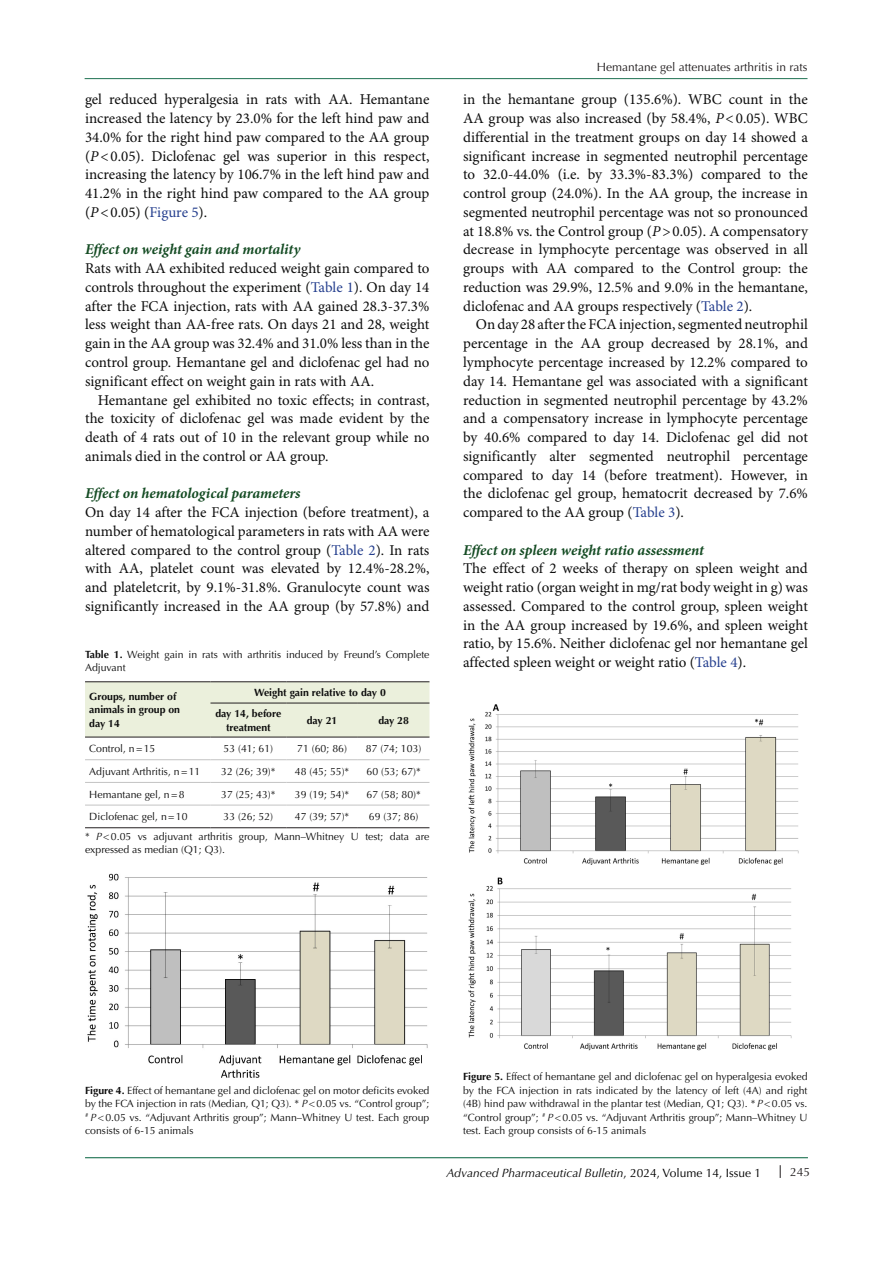
<style>
.page{position:relative;width:893px;height:1263px;background:#fff}
.page>*{position:absolute;margin:0;border:0;box-sizing:border-box;transform-origin:0 0}
.t1{font:15px/18.8px "Minion Pro";color:#0d0d0d;text-align:justify}
.t2{font:italic 700 15px "Minion Pro";letter-spacing:-.005em;color:#144b23}
.t3{font:italic 12px "Optima LT Std";color:#000}
.t4{font:12px "Optima LT Std";color:#231f20}
.t5{font:10.5px/13.5px "Optima LT Std";color:#0d0d0d;text-align:justify}
.t6{font:700 10.5px/13.5px "Optima LT Std";color:#0d0d0d}
.s1{font-style:italic}
.s2{color:#0b0c0b}
.s3{color:#253f8e}
.s4{font-weight:700}
.s5{font-style:normal}
</style>
<div class="page">
<svg style="left:780px;top:1165px;width:1px;height:13px"></svg>
<hr style="left:85px;top:1157px;width:723px;height:1px;background:#1e7252">
<hr style="left:85px;top:78px;width:722px;height:1px;background:#1e7252">
<div style="left:85px;top:682px;width:344px;height:55px;background:#ebf0dc"></div>
<hr style="left:85px;top:681px;width:125px;height:1px;background:#231f20">
<hr style="left:210px;top:681px;width:76px;height:1px;background:#231f20">
<hr style="left:286px;top:681px;width:72px;height:1px;background:#231f20">
<hr style="left:358px;top:681px;width:71px;height:1px;background:#231f20">
<hr style="left:210px;top:703px;width:76px;height:1px;background:#231f20">
<hr style="left:286px;top:703px;width:72px;height:1px;background:#231f20">
<hr style="left:358px;top:703px;width:71px;height:1px;background:#231f20">
<hr style="left:85px;top:737px;width:125px;height:1px;background:#231f20">
<hr style="left:210px;top:737px;width:76px;height:1px;background:#231f20">
<hr style="left:286px;top:737px;width:72px;height:1px;background:#231f20">
<hr style="left:358px;top:737px;width:71px;height:1px;background:#231f20">
<hr style="left:85px;top:827px;width:125px;height:1px;background:#231f20">
<hr style="left:210px;top:827px;width:76px;height:1px;background:#231f20">
<hr style="left:286px;top:827px;width:72px;height:1px;background:#231f20">
<hr style="left:358px;top:827px;width:71px;height:1px;background:#231f20">
<hr style="left:85px;top:759px;width:125px;height:1px;background:#c3c3c3">
<hr style="left:210px;top:759px;width:76px;height:1px;background:#c3c3c3">
<hr style="left:286px;top:759px;width:72px;height:1px;background:#c3c3c3">
<hr style="left:358px;top:759px;width:71px;height:1px;background:#c3c3c3">
<hr style="left:85px;top:782px;width:125px;height:1px;background:#c3c3c3">
<hr style="left:210px;top:782px;width:76px;height:1px;background:#c3c3c3">
<hr style="left:286px;top:782px;width:72px;height:1px;background:#c3c3c3">
<hr style="left:358px;top:782px;width:71px;height:1px;background:#c3c3c3">
<hr style="left:85px;top:805px;width:125px;height:1px;background:#c3c3c3">
<hr style="left:210px;top:805px;width:76px;height:1px;background:#c3c3c3">
<hr style="left:286px;top:805px;width:72px;height:1px;background:#c3c3c3">
<hr style="left:358px;top:805px;width:71px;height:1px;background:#c3c3c3">
<img style="left:87px;top:873px;width:341px;height:204px">
<img style="left:468px;top:704px;width:331px;height:347px">
<p class="t1" style="left:85px;top:91px;width:346px">gel reduced hyperalgesia in rats with AA. Hemantane increased the latency by 23.0% for the left hind paw and 34.0% for the right hind paw compared to the AA group (<span class="s1">P</span>&lt;0.05). Diclofenac gel was superior in this respect, increasing the latency by 106.7% in the left hind paw and 41.2% in the right hind paw compared to the AA group (<span class="s1">P</span>&lt;0.<span class="s2">05) (</span><span class="s3">Figure 5</span><span class="s2">).</span></p>
<p class="t2" style="left:85px;top:239px;width:217px">Effect on weight gain and mortality</p>
<p class="t1" style="left:85px;top:260px;width:346px">Rats with AA exhibited reduced weight gain compared to controls throughout the experim<span class="s2">ent (</span><span class="s3">Table 1</span><span class="s2">). On</span> day 14 after the FCA injection, rats with AA gained 28.3-37.3% less weight than AA-free rats. On days 21 and 28, weight gain in the AA group was 32.4% and 31.0% less than in the control group. Hemantane gel and diclofenac gel had no significant effect on weight gain in rats with AA.</p>
<p class="t1" style="left:85px;top:391px;width:346px;text-indent:13px">Hemantane gel exhibited no toxic effects; in contrast, the toxicity of diclofenac gel was made evident by the death of 4 rats out of 10 in the relevant group while no animals died in the control or AA group.</p>
<p class="t2" style="left:85px;top:483px;width:217px">Effect on hematological parameters</p>
<p class="t1" style="left:85px;top:503px;width:346px">On day 14 after the FCA injection (before treatment), a number of hematological parameters in rats with AA were altered compared to the control grou<span class="s2">p (</span><span class="s3">Table 2</span><span class="s2">). I</span>n rats with AA, platelet count was elevated by 12.4%-28.2%, and plateletcrit, by 9.1%-31.8%. Granulocyte count was significantly increased in the AA group (by 57.8%) and</p>
<p class="t5" style="left:85px;top:647px;width:346px"><span class="s4">Table 1.</span> Weight gain in rats with arthritis induced by Freund’s Complete<br>Adjuvant</p>
<p class="t6" style="left:89px;top:690px;width:92px">Groups, number of animals in group on day 14</p>
<p class="t6" style="left:254px;top:686px;width:133px">Weight gain relative to day 0</p>
<p class="t6" style="left:215px;top:707px;width:67px;text-align:center">day 14, before treatment</p>
<p class="t6" style="left:307px;top:714px;width:32px">day 21</p>
<p class="t6" style="left:378px;top:714px;width:32px">day 28</p>
<p class="t5" style="left:89px;top:742px;width:68px">Control, n=15</p>
<p class="t5" style="left:224px;top:742px;width:51px">53 (41; 61)</p>
<p class="t5" style="left:297px;top:742px;width:51px">71 (60; 86)</p>
<p class="t5" style="left:366px;top:742px;width:57px">87 (74; 103)</p>
<p class="t5" style="left:89px;top:765px;width:113px">Adjuvant Arthritis, n=11</p>
<p class="t5" style="left:221px;top:765px;width:56px">32 (26; 39)*</p>
<p class="t5" style="left:295px;top:765px;width:56px">48 (45; 55)*</p>
<p class="t5" style="left:367px;top:765px;width:56px">60 (53; 67)*</p>
<p class="t5" style="left:89px;top:787px;width:97px">Hemantane gel, n=8</p>
<p class="t5" style="left:221px;top:787px;width:56px">37 (25; 43)*</p>
<p class="t5" style="left:295px;top:787px;width:56px">39 (19; 54)*</p>
<p class="t5" style="left:367px;top:787px;width:56px">67 (58; 80)*</p>
<p class="t5" style="left:89px;top:810px;width:100px">Diclofenac gel, n=10</p>
<p class="t5" style="left:224px;top:810px;width:51px">33 (26; 52)</p>
<p class="t5" style="left:295px;top:810px;width:56px">47 (39; 57)*</p>
<p class="t5" style="left:369px;top:810px;width:51px">69 (37; 86)</p>
<p class="t5" style="left:85px;top:830px;width:346px">* <span class="s1">P</span>&lt;0.05 vs adjuvant arthritis group, Mann–Whitney U test; data are expressed as median (Q1; Q3).</p>
<p class="t4" style="left:597px;top:60px;width:212px">Hemantane gel attenuates arthritis in rats</p>
<p class="t1" style="left:463px;top:91px;width:346px">in the hemantane group (135.6%). WBC count in the AA group was also increased (by 58.4%, <span class="s1">P</span>&lt;0.05). WBC differential in the treatment groups on day 14 showed a significant increase in segmented neutrophil percentage to 32.0-44.0% (i.e. by 33.3%-83.3%) compared to the control group (24.0%). In the AA group, the increase in segmented neutrophil percentage was not so pronounced at 18.8% vs. the Control group (<span class="s1">P</span>&gt;0.05). A compensatory decrease in lymphocyte percentage was observed in all groups with AA compared to the Control group: the reduction was 29.9%, 12.5% and 9.0% in the hemantane, diclofenac and AA groups respect<span class="s2">ively (</span><span class="s3">Table 2</span><span class="s2">).</span></p>
<p class="t1" style="left:463px;top:316px;width:346px;text-indent:13px">On day 28 after the FCA injection, segmented neutrophil percentage in the AA group decreased by 28.1%, and lymphocyte percentage increased by 12.2% compared to day 14. Hemantane gel was associated with a significant reduction in segmented neutrophil percentage by 43.2% and a compensatory increase in lymphocyte percentage by 40.6% compared to day 14. Diclofenac gel did not significantly alter segmented neutrophil percentage compared to day 14 (before treatment). However, in the diclofenac gel group, hematocrit decreased by 7.6% compared to the AA g<span class="s2">roup (</span><span class="s3">Table 3</span><span class="s2">).</span></p>
<p class="t2" style="left:463px;top:539px;width:243px">Effect on spleen weight ratio assessment</p>
<p class="t1" style="left:463px;top:560px;width:346px">The effect of 2 weeks of therapy on spleen weight and weight ratio (organ weight in mg/rat body weight in g) was assessed. Compared to the control group, spleen weight in the AA group increased by 19.6%, and spleen weight ratio, by 15.6%. Neither diclofenac gel nor hemantane gel affected spleen weight or weight <span class="s2">ratio (</span><span class="s3">Table 4</span><span class="s2">).</span></p>
<p class="t5" style="left:85px;top:1083px;width:346px"><span class="s4">Figure 4.</span> Effect of hemantane gel and diclofenac gel on motor deficits evoked by the FCA injection in rats (Median, Q1; Q3). * <span class="s1">P</span>&lt;0.05 vs. “Control group”; <sup>#</sup> <span class="s1">P</span>&lt;0.05 vs. “Adjuvant Arthritis group”; Mann–Whitney U test. Each group consists of 6-15 animals</p>
<p class="t5" style="left:463px;top:1070px;width:346px"><span class="s4">Figure 5.</span> Effect of hemantane gel and diclofenac gel on hyperalgesia evoked by the FCA injection in rats indicated by the latency of left (4A) and right (4B) hind paw withdrawal in the plantar test (Median, Q1; Q3). * <span class="s1">P</span>&lt;0.05 vs. “Control group”; <sup>#</sup> <span class="s1">P</span>&lt;0.05 vs. “Adjuvant Arthritis group”; Mann–Whitney U test. Each group consists of 6-15 animals</p>
<p class="t3" style="left:446px;top:1165px;width:316px">Advanced Pharmaceutical Bulletin<span class="s5">, 2024, Volume 14, Issue 1</span></p>
<p class="t4" style="left:790px;top:1165px;width:22px">245</p>
</div>
